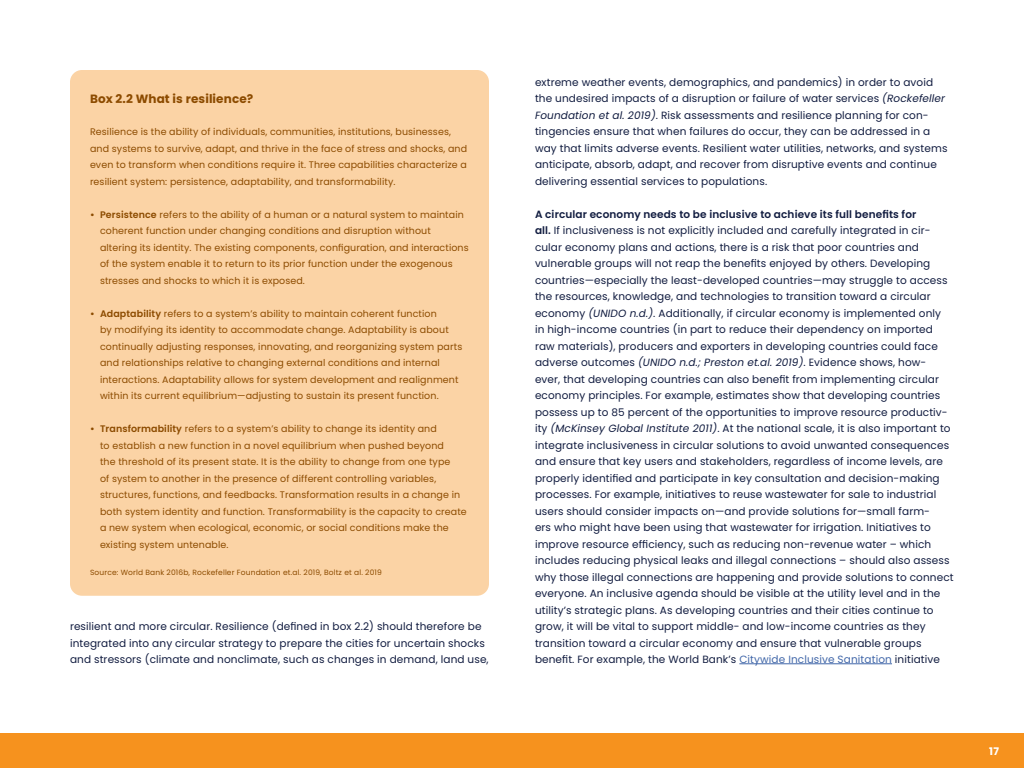
<style>
.page{position:relative;width:1024px;height:768px;background:#fff}
.page>*{position:absolute;margin:0;border:0;box-sizing:border-box;transform-origin:0 0}
.Box_titel_-_oranje{font:700 12px "Poppins";letter-spacing:.01em;color:#8c4b00}
.Platte_tekst{font:10.5px/16.5px "Poppins";letter-spacing:.01em;color:#111c40}
.t1{font:700 10.5px "Poppins";color:#fff}
.Box_tekst{font:9.5px/16.5px "Poppins";letter-spacing:.01em;color:#8c4b00}
.Source{font:7.5px "Poppins";letter-spacing:.02em;color:#8c4b00}
.s1{font-weight:600}
.s2{font-style:italic}
.s3{color:#4167a9}
</style>
<div class="page">
<hr style="left:739px;top:664px;width:153px;height:1px;background:#4167a9">
<div style="left:70px;top:70px;width:419px;height:526px;background:#fbd3a5;border-radius:12px"></div>
<div style="left:0;top:733px;width:1024px;height:35px;background:#f6921e"></div>
<p class="Box_titel_-_oranje" style="left:90px;top:91px;width:165px">Box 2.2 What is resilience?</p>
<p class="Box_tekst" style="left:90px;top:123px;width:379px">Resilience is the ability of individuals, communities, institutions, businesses, and systems to survive, adapt, and thrive in the face of stress and shocks, and even to transform when conditions require it. Three capabilities characterize a resilient system: persistence, adaptability, and transformability.</p>
<p class="Box_tekst" style="left:100px;top:206px;width:370px;text-indent:-10px"><span class="s1">• Persistence</span> refers to the ability of a human or a natural system to maintain coherent function under changing conditions and disruption without altering its identity. The existing components, configuration, and interactions of the system enable it to return to its prior function under the exogenous stresses and shocks to which it is exposed.</p>
<p class="Box_tekst" style="left:100px;top:305px;width:364px;text-indent:-10px"><span class="s1">• Adaptability</span> refers to a system’s ability to maintain coherent function<br>by modifying its identity to accommodate change. Adaptability is about continually adjusting responses, innovating, and reorganizing system parts and relationships relative to changing external conditions and internal interactions. Adaptability allows for system development and realignment within its current equilibrium—adjusting to sustain its present function.</p>
<p class="Box_tekst" style="left:100px;top:420px;width:368px;text-indent:-10px"><span class="s1">• Transformability</span> refers to a system’s ability to change its identity and<br>to establish a new function in a novel equilibrium when pushed beyond<br>the threshold of its present state. It is the ability to change from one type<br>of system to another in the presence of different controlling variables, structures, functions, and feedbacks. Transformation results in a change in both system identity and function. Transformability is the capacity to create a new system when ecological, economic, or social conditions make the existing system untenable.</p>
<p class="Source" style="left:90px;top:568px;width:293px">Source: World Bank 2016b, Rockefeller Foundation et.al. 2019, Boltz et al. 2019</p>
<p class="Platte_tekst" style="left:70px;top:618px;width:420px">resilient and more circular. Resilience (defined in box 2.2) should therefore be integrated into any circular strategy to prepare the cities for uncertain shocks and stressors (climate and nonclimate, such as changes in demand, land use,</p>
<p class="Platte_tekst" style="left:535px;top:74px;width:414px">extreme weather events, demographics, and pandemics) in order to avoid the undesired impacts of a disruption or failure of water services <span class="s2">(Rockefeller Foundation et al. 2019)</span>. Risk assessments and resilience planning for con&shy;tingencies ensure that when failures do occur, they can be addressed in a way that limits adverse events. Resilient water utilities, networks, and systems anticipate, absorb, adapt, and recover from disruptive events and continue delivering essential services to populations.</p>
<p class="Platte_tekst" style="left:535px;top:206px;width:420px"><span class="s1">A circular economy needs to be inclusive to achieve its full benefits for<br>all.</span> If inclusiveness is not explicitly included and carefully integrated in cir&shy;cular economy plans and actions, there is a risk that poor countries and vulnerable groups will not reap the benefits enjoyed by others. Developing countries—especially the least-developed countries—may struggle to access the resources, knowledge, and technologies to transition toward a circular economy <span class="s2">(UNIDO n.d.)</span>. Additionally, if circular economy is implemented only<br>in high-income countries (in part to reduce their dependency on imported raw materials), producers and exporters in developing countries could face adverse outcomes <span class="s2">(UNIDO n.d.; Preston et.al. 2019)</span>. Evidence shows, how&shy;ever, that developing countries can also benefit from implementing circular economy principles. For example, estimates show that developing countries possess up to 85 percent of the opportunities to improve resource productiv&shy;ity <span class="s2">(McKinsey Global Institute 2011)</span>. At the national scale, it is also important to integrate inclusiveness in circular solutions to avoid unwanted consequences and ensure that key users and stakeholders, regardless of income levels, are properly identified and participate in key consultation and decision-making processes. For example, initiatives to reuse wastewater for sale to industrial users should consider impacts on—and provide solutions for—small farm-<br>ers who might have been using that wastewater for irrigation. Initiatives to improve resource efficiency, such as reducing non-revenue water – which includes reducing physical leaks and illegal connections – should also assess why those illegal connections are happening and provide solutions to connect everyone. An inclusive agenda should be visible at the utility level and in the utility’s strategic plans. As developing countries and their cities continue to grow, it will be vital to support middle- and low-income countries as they transition toward a circular economy and ensure that vulnerable groups benefit. For example, the World Bank’s <span class="s3">Citywide Inclusive Sanitation</span> initiative</p>
<p class="t1" style="left:989px;top:745px;width:11px">17</p>
</div>
